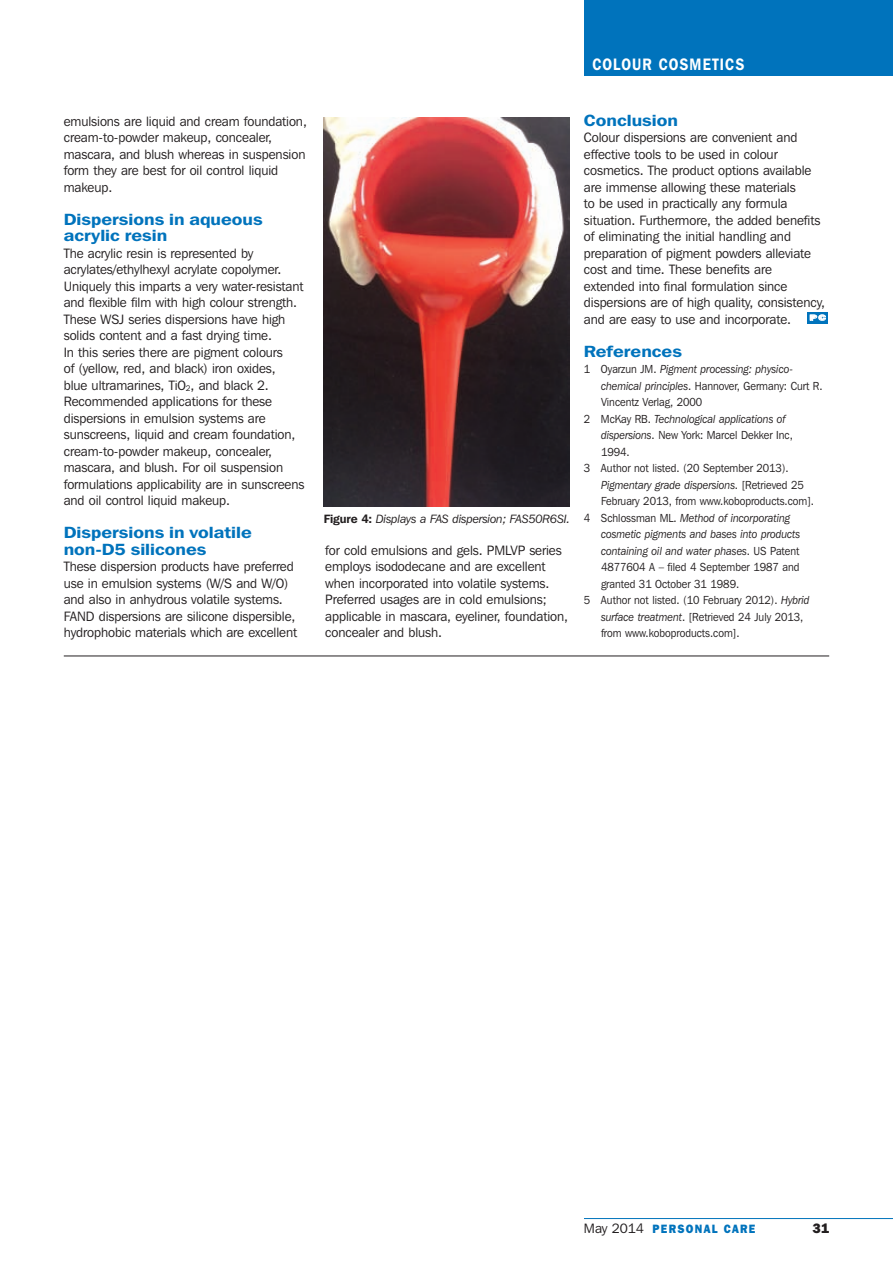
<style>
.page{position:relative;width:893px;height:1263px;background:#fff}
.page>*{position:absolute;margin:0;border:0;box-sizing:border-box;transform-origin:0 0}
.t1{font:600 16.5px "Franklin Gothic IT Cby BT";letter-spacing:.08em;color:#fff;scale:.85 1}
.t2{font:600 16.2px/16.5px "Franklin Gothic IT Cby BT";color:#0073bc;scale:1.15 1}
.t3{font:13.5px/16.5px "Franklin Gothic IT Cby BT";letter-spacing:-.005em;color:#231f20}
.t4{font:800 13.5px "Franklin Gothic IT Cby BT";color:#231f20}
.t5{font:italic 12px "Franklin Gothic IT Cby BT";letter-spacing:-.01em;color:#231f20}
.t6{font:800 12px "Franklin Gothic IT Cby BT";letter-spacing:.125em;color:#0073bc;scale:.89 1}
.t7{font:11.7px "Franklin Gothic IT Cby BT";color:#231f20;scale:.92 1}
.t8{font:italic 11.7px "Franklin Gothic IT Cby BT";color:#231f20;scale:.92 1}
.t9{font:800 7.8px "Franklin Gothic IT Cby BT";color:#fff;scale:1.4 1}
.s1{font-weight:600;font-style:normal}
.s2{font-style:normal}
.s3{font-style:italic}
.s4{font-weight:400;font-size:13.5px;color:#231f20}
</style>
<div class="page">
<div style="left:808px;top:312px;width:20px;height:12px;background:#0073bc"></div>
<div style="left:584px;top:0;width:309px;height:76px;background:#0073bc"></div>
<hr style="left:584px;top:1218px;width:309px;height:1px;background:#0073bc">
<img style="left:324px;top:117px;width:245px;height:389px">
<hr style="left:64px;top:656px;width:765px;height:1px;background:#231f20">
<p class="t3" style="left:64px;top:114px;width:245px">emulsions are liquid and cream foundation, cream-to-powder makeup, concealer, mascara, and blush whereas in suspension form they are best for oil control liquid makeup.</p>
<p class="t2" style="left:64px;top:212px;width:174px">Dispersions in aqueous acrylic resin</p>
<p class="t3" style="left:64px;top:246px;width:242px">The acrylic resin is represented by acrylates/ethylhexyl acrylate copolymer.<br>Uniquely this imparts a very water-resistant and flexible film with high colour strength.<br>These WSJ series dispersions have high solids content and a fast drying time.<br>In this series there are pigment colours<br>of (yellow, red, and black) iron oxides,<br>blue ultramarines, TiO<sub>2</sub>, and black 2.<br>Recommended applications for these dispersions in emulsion systems are sunscreens, liquid and cream foundation, cream-to-powder makeup, concealer, mascara, and blush. For oil suspension formulations applicability are in sunscreens and oil control liquid makeup.</p>
<p class="t2" style="left:64px;top:526px;width:165px">Dispersions in volatile non-D5 silicones</p>
<p class="t3" style="left:64px;top:559px;width:235px">These dispersion products have preferred use in emulsion systems (W/S and W/O) and also in anhydrous volatile systems.<br>FAND dispersions are silicone dispersible, hydrophobic materials which are excellent</p>
<p class="t1" style="left:592px;top:59px;width:180px">COLOUR COSMETICS</p>
<p class="t5" style="left:324px;top:515px;width:248px"><span class="s1">Figure 4:</span> Displays a FAS dispersion; FAS50R6SI.</p>
<p class="t3" style="left:325px;top:543px;width:244px">for cold emulsions and gels. PMLVP series employs isododecane and are excellent when incorporated into volatile systems.<br>Preferred usages are in cold emulsions; applicable in mascara, eyeliner, foundation, concealer and blush.</p>
<p class="t2" style="left:584px;top:113px;width:83px">Conclusion</p>
<p class="t3" style="left:584px;top:130px;width:243px">Colour dispersions are convenient and effective tools to be used in colour cosmetics. The product options available are immense allowing these materials<br>to be used in practically any formula situation. Furthermore, the added benefits of eliminating the initial handling and preparation of pigment powders alleviate cost and time. These benefits are extended into final formulation since dispersions are of high quality, consistency, and are easy to use and incorporate.</p>
<p class="t2" style="left:584px;top:344px;width:87px">References</p>
<p class="t8" style="left:584px;top:365px;width:229px"><span class="s2">1 Oyarzun JM.</span> Pigment processing: physico-</p>
<p class="t7" style="left:601px;top:381px;width:242px"><span class="s3">chemical principles</span>. Hannover, Germany: Curt R.</p>
<p class="t7" style="left:601px;top:398px;width:112px">Vincentz Verlag, 2000</p>
<p class="t8" style="left:584px;top:414px;width:221px"><span class="s2">2 McKay RB.</span> Technological applications of</p>
<p class="t7" style="left:601px;top:431px;width:210px"><span class="s3">dispersions</span>. New York: Marcel Dekker Inc,</p>
<p class="t7" style="left:601px;top:447px;width:33px">1994.</p>
<p class="t7" style="left:584px;top:464px;width:224px">3 Author not listed. (20 September 2013).</p>
<p class="t8" style="left:601px;top:480px;width:222px">Pigmentary grade dispersions<span class="s2">. [Retrieved 25</span></p>
<p class="t7" style="left:601px;top:497px;width:233px">February 2013, from www.koboproducts.com].</p>
<p class="t8" style="left:584px;top:513px;width:226px"><span class="s2">4 Schlossman ML.</span> Method of incorporating</p>
<p class="t8" style="left:601px;top:530px;width:218px">cosmetic pigments and bases into products</p>
<p class="t8" style="left:601px;top:546px;width:217px">containing oil and water phases<span class="s2">. US Patent</span></p>
<p class="t7" style="left:601px;top:563px;width:217px">4877604 A – filed 4 September 1987 and</p>
<p class="t7" style="left:601px;top:579px;width:152px">granted 31 October 31 1989.</p>
<p class="t7" style="left:584px;top:596px;width:247px">5 Author not listed. (10 February 2012). <span class="s3">Hybrid</span></p>
<p class="t7" style="left:601px;top:612px;width:222px"><span class="s3">surface treatment</span>. [Retrieved 24 July 2013,</p>
<p class="t7" style="left:601px;top:629px;width:152px">from www.koboproducts.com].</p>
<p class="t9" style="left:810px;top:315px;width:13px">PC</p>
<p class="t6" style="left:584px;top:1225px;width:194px"><span class="s4">May 2014</span> PERSONAL CARE</p>
<p class="t4" style="left:813px;top:1224px;width:18px">31</p>
</div>
